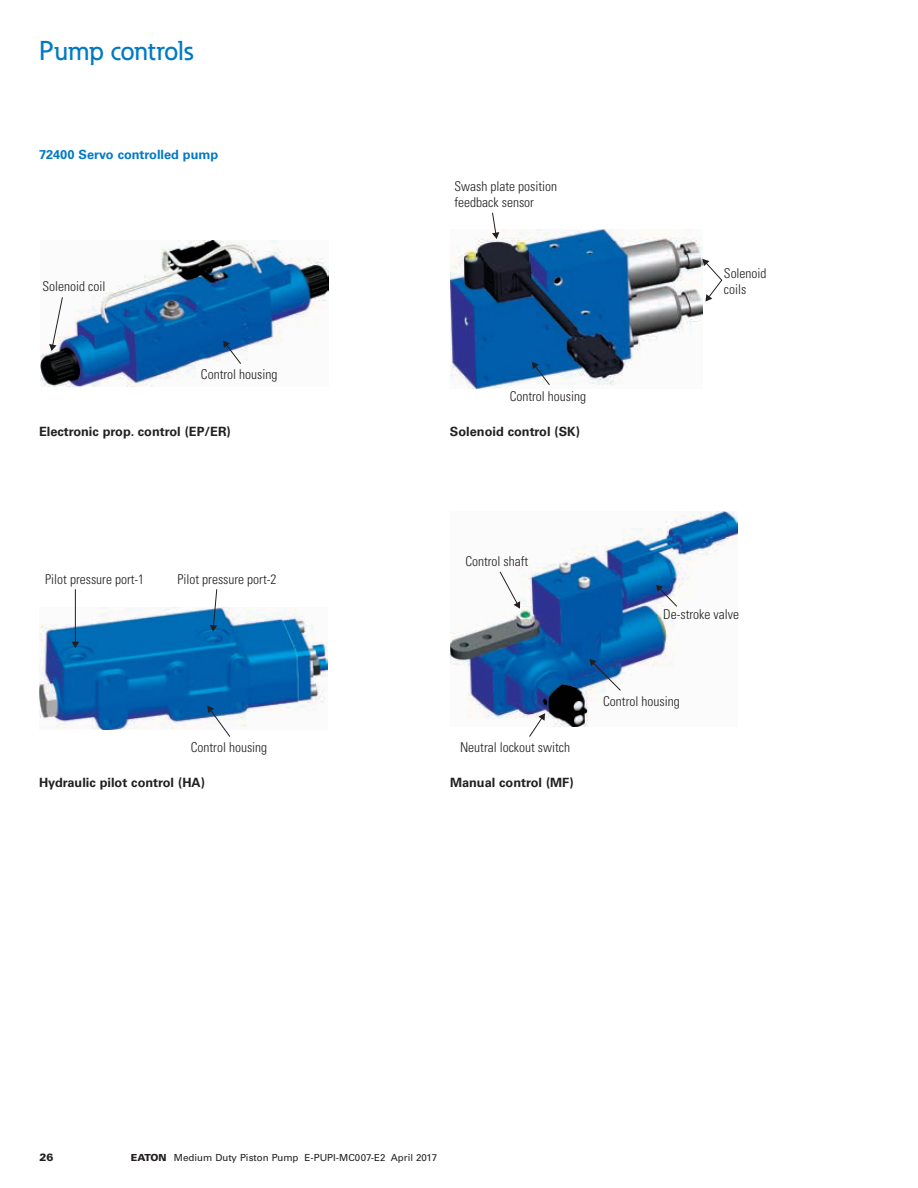
<style>
.page{position:relative;width:918px;height:1188px;background:#fff}
.page>*{position:absolute;margin:0;border:0;box-sizing:border-box;transform-origin:0 0}
.t1{font:500 27px "Eaton";color:#007ac3}
.t2{font:300 condensed 13.5px/16.2px "Univers LT Std";color:#231f20}
.t3{font:700 12.75px "Univers LT Std";color:#231f20}
.t4{font:700 12.75px "Univers LT Std";color:#007ac3}
.t5{font:900 10.5px "Univers LT Std";color:#231f20}
.t6{font:9.75px "Univers LT Std";color:#231f20}
.s1{font-weight:900}
</style>
<div class="page">
<img style="left:450px;top:229px;width:252px;height:159px">
<svg style="left:492px;top:212px;width:7px;height:27px"></svg>
<svg style="left:532px;top:362px;width:19px;height:24px"></svg>
<svg style="left:702px;top:259px;width:21px;height:43px"></svg>
<img style="left:40px;top:240px;width:288px;height:146px">
<svg style="left:49px;top:296px;width:14px;height:55px"></svg>
<svg style="left:223px;top:341px;width:19px;height:24px"></svg>
<img style="left:39px;top:608px;width:288px;height:121px">
<svg style="left:210px;top:589px;width:8px;height:43px"></svg>
<hr style="left:75px;top:589px;width:1px;height:54px;background:#231f20">
<svg style="left:72px;top:642px;width:7px;height:6px"></svg>
<svg style="left:207px;top:706px;width:24px;height:31px"></svg>
<img style="left:450px;top:511px;width:288px;height:215px">
<svg style="left:499px;top:571px;width:21px;height:38px"></svg>
<svg style="left:529px;top:713px;width:16px;height:24px"></svg>
<svg style="left:589px;top:659px;width:33px;height:32px"></svg>
<svg style="left:656px;top:585px;width:22px;height:22px"></svg>
<h1 class="t1" style="left:39px;top:34px;width:156px">Pump controls</h1>
<p class="t4" style="left:39px;top:147px;width:181px">72400 Servo controlled pump</p>
<p class="t2" style="left:43px;top:278px;width:64px">Solenoid coil</p>
<p class="t2" style="left:201px;top:366px;width:78px">Control housing</p>
<p class="t2" style="left:455px;top:178px;width:104px">Swash plate position feedback sensor</p>
<p class="t2" style="left:510px;top:388px;width:78px">Control housing</p>
<p class="t3" style="left:39px;top:424px;width:193px">Electronic prop. control (EP/ER)</p>
<p class="t3" style="left:450px;top:424px;width:132px">Solenoid control (SK)</p>
<p class="t2" style="left:724px;top:265px;width:44px">Solenoid coils</p>
<p class="t2" style="left:45px;top:571px;width:100px">Pilot pressure port-1</p>
<p class="t2" style="left:178px;top:571px;width:100px">Pilot pressure port-2</p>
<p class="t2" style="left:191px;top:739px;width:78px">Control housing</p>
<p class="t2" style="left:465px;top:553px;width:64px">Control shaft</p>
<p class="t2" style="left:460px;top:739px;width:112px">Neutral lockout switch</p>
<p class="t3" style="left:39px;top:775px;width:168px">Hydraulic pilot control (HA)</p>
<p class="t3" style="left:450px;top:775px;width:125px">Manual control (MF)</p>
<p class="t2" style="left:663px;top:606px;width:77px">De-stroke valve</p>
<p class="t2" style="left:603px;top:693px;width:78px">Control housing</p>
<p class="t5" style="left:39px;top:1151px;width:16px">26</p>
<p class="t6" style="left:131px;top:1151px;width:308px"><span class="s1">EATON</span> Medium Duty Piston Pump E-PUPI-MC007-E2 April 2017</p>
</div>
